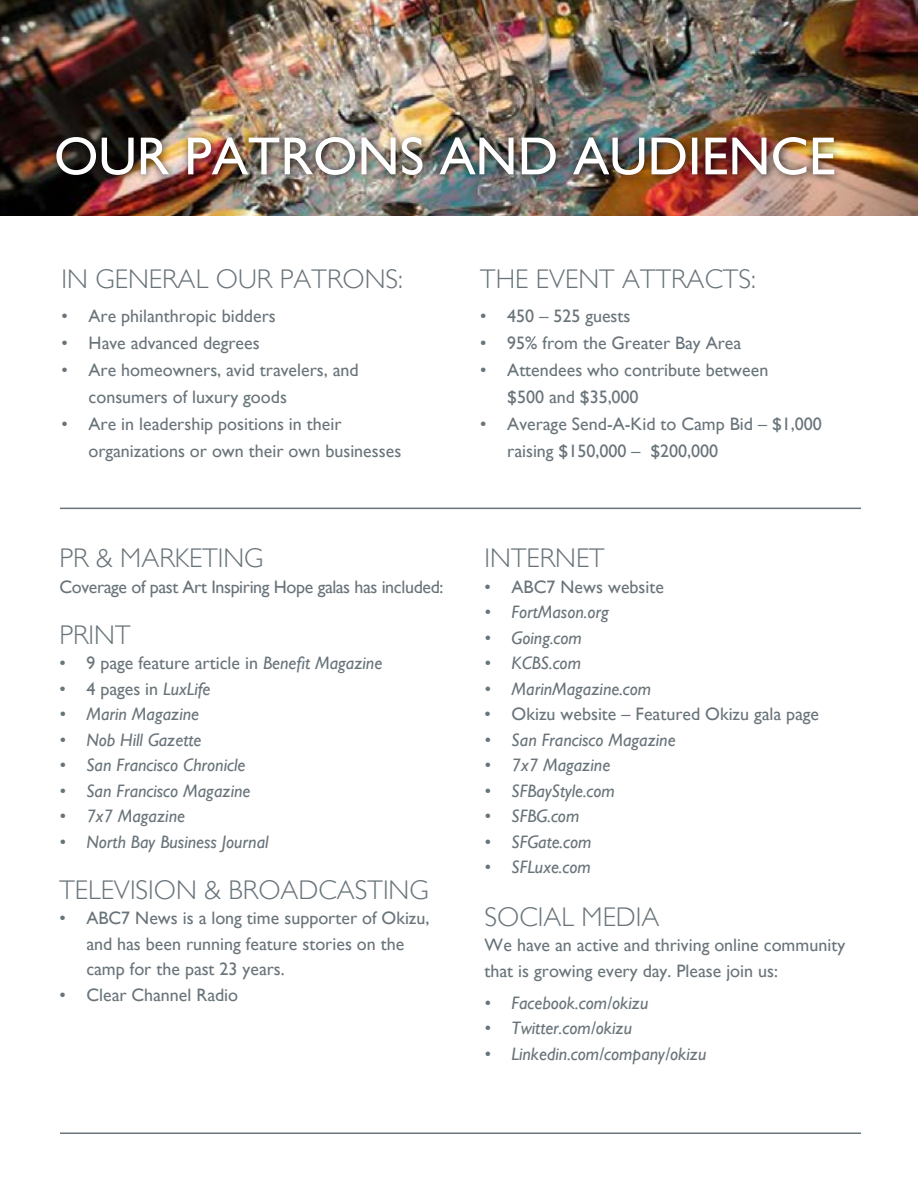
<style>
.page{position:relative;width:918px;height:1188px;background:#fff}
.page>*{position:absolute;margin:0;border:0;box-sizing:border-box;transform-origin:0 0}
.t1{font:54px "Gill Sans";color:#fff}
.t2{font:300 27px "Gill Sans";color:#69747a}
.t3{font:18px/27px "Gill Sans";color:#69747a}
.t4{font:italic 18px "Gill Sans";color:#69747a}
.t5{font:18px "Gill Sans";letter-spacing:-.02em;color:#69747a}
.s1{font-style:italic}
</style>
<div class="page">
<img style="left:0;top:0;width:918px;height:216px">
<div style="left:49px;top:132px;width:794px;height:51px;background:#000;opacity:.75"></div>
<hr style="left:60px;top:1132px;width:801px;height:2px;background:#69747a">
<hr style="left:60px;top:508px;width:801px;height:1px;background:#69747a">
<h1 class="t1" style="left:54px;top:125px;width:194px">Our Patrons</h1>
<h1 class="t1" style="left:439px;top:125px;width:40px">and</h1>
<h1 class="t1" style="left:573px;top:125px;width:70px">Audience</h1>
<h2 class="t2" style="left:62px;top:264px;width:343px">IN GENERAL OUR PATRONS:</h2>
<p class="t3" style="left:62px;top:303px;width:216px">• Are philanthropic bidders</p>
<p class="t3" style="left:62px;top:330px;width:200px">• Have advanced degrees</p>
<p class="t3" style="left:89px;top:357px;width:272px;text-indent:-27px">• Are homeowners, avid travelers, and consumers of luxury goods</p>
<p class="t3" style="left:89px;top:411px;width:314px;text-indent:-27px">• Are in leadership positions in their organizations or own their own businesses</p>
<h2 class="t2" style="left:59px;top:542px;width:198px">PR &amp; MARKETING</h2>
<p class="t5" style="left:59px;top:576px;width:386px">Coverage of past Art Inspiring Hope galas has included:</p>
<h2 class="t2" style="left:59px;top:619px;width:73px">PRINT</h2>
<p class="t3" style="left:59px;top:650px;width:324px">• 9 page feature article in <span class="s1">Benefit Magazine</span></p>
<p class="t3" style="left:59px;top:675px;width:153px">• 4 pages in <span class="s1">LuxLife</span></p>
<p class="t4" style="left:59px;top:703px;width:141px">• Marin Magazine</p>
<p class="t4" style="left:59px;top:729px;width:144px">• Nob Hill Gazette</p>
<p class="t4" style="left:59px;top:755px;width:187px">• San Francisco Chronicle</p>
<p class="t4" style="left:59px;top:780px;width:192px">• San Francisco Magazine</p>
<p class="t4" style="left:59px;top:806px;width:127px">• 7x7 Magazine</p>
<p class="t4" style="left:59px;top:831px;width:211px">• North Bay Business Journal</p>
<h2 class="t2" style="left:59px;top:874px;width:371px">TELEVISION &amp; BROADCASTING</h2>
<p class="t3" style="left:86px;top:905px;width:345px;line-height:25.5px;text-indent:-27px">• ABC7 News is a long time supporter of Okizu, and has been running feature stories on the camp for the past 23 years.</p>
<p class="t3" style="left:59px;top:981px;width:180px">• Clear Channel Radio</p>
<h2 class="t2" style="left:480px;top:264px;width:277px">THE EVENT ATTRACTS:</h2>
<p class="t3" style="left:480px;top:303px;width:152px">• 450 – 525 guests</p>
<p class="t3" style="left:480px;top:330px;width:262px">• 95% from the Greater Bay Area</p>
<p class="t3" style="left:507px;top:357px;width:263px;text-indent:-27px">• Attendees who contribute between $500 and $35,000</p>
<p class="t3" style="left:507px;top:411px;width:316px;text-indent:-27px">• Average Send-A-Kid to Camp Bid – $1,000 raising $150,000 – $200,000</p>
<h2 class="t2" style="left:485px;top:542px;width:122px">INTERNET</h2>
<p class="t3" style="left:485px;top:573px;width:181px">• ABC7 News website</p>
<p class="t4" style="left:485px;top:601px;width:126px">• FortMason.org</p>
<p class="t4" style="left:485px;top:627px;width:99px">• Going.com</p>
<p class="t4" style="left:485px;top:652px;width:98px">• KCBS.com</p>
<p class="t4" style="left:485px;top:678px;width:168px">• MarinMagazine.com</p>
<p class="t3" style="left:485px;top:701px;width:336px">• Okizu website – Featured Okizu gala page</p>
<p class="t4" style="left:485px;top:729px;width:192px">• San Francisco Magazine</p>
<p class="t4" style="left:485px;top:755px;width:127px">• 7x7 Magazine</p>
<p class="t4" style="left:485px;top:780px;width:132px">• SFBayStyle.com</p>
<p class="t4" style="left:485px;top:806px;width:96px">• SFBG.com</p>
<p class="t4" style="left:485px;top:831px;width:108px">• SFGate.com</p>
<p class="t4" style="left:485px;top:857px;width:108px">• SFLuxe.com</p>
<h2 class="t2" style="left:485px;top:901px;width:176px">SOCIAL MEDIA</h2>
<p class="t3" style="left:485px;top:932px;width:362px;line-height:25.5px">We have an active and thriving online community that is growing every day. Please join us:</p>
<p class="t4" style="left:485px;top:992px;width:165px">• Facebook.com/okizu</p>
<p class="t4" style="left:485px;top:1018px;width:149px">• Twitter.com/okizu</p>
<p class="t4" style="left:485px;top:1043px;width:223px">• Linkedin.com/company/okizu</p>
</div>
